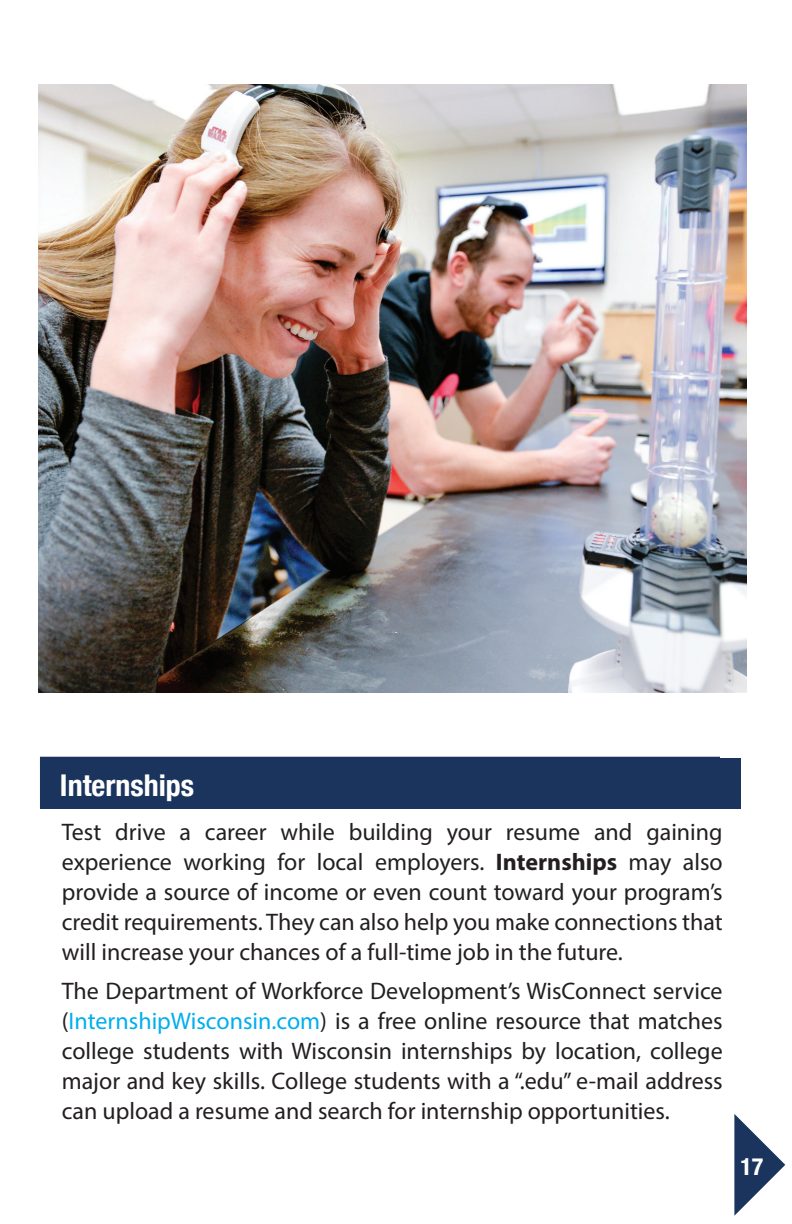
<style>
.page{position:relative;width:792px;height:1224px;background:#fff}
.page>*{position:absolute;margin:0;border:0;box-sizing:border-box;transform-origin:0 0}
.t1{font:700 condensed 30px "Helvetica Neue";color:#fff}
.t2{font:24px/30px "Myriad Pro";color:#231f20;text-align:justify}
.t3{font:700 condensed 24px "Helvetica Neue";color:#fff}
.s1{font-weight:700}
.s2{color:#00aeef}
</style>
<div class="page">
<svg style="left:734px;top:1114px;width:51px;height:102px"></svg>
<div style="left:40px;top:758px;width:701px;height:51px;background:#1a345d"></div>
<div style="left:40px;top:757px;width:680px;height:50px;border:2px solid #1a345d"></div>
<img style="left:38px;top:85px;width:708px;height:608px">
<p class="t1" style="left:60px;top:761px;width:136px">Internships</p>
<p class="t2" style="left:62px;top:816px;width:663px">Test drive a career while building your resume and gaining experience working for local employers. <span class="s1">Internships</span> may also provide a source of income or even count toward your program’s credit requirements. They can also help you make connections that will increase your chances of a full-time job in the future.</p>
<p class="t2" style="left:62px;top:975px;width:663px">The Department of Workforce Development’s WisConnect service (<span class="s2">InternshipWisconsin.com</span>) is a free online resource that matches college students with Wisconsin internships by location, college major and key skills. College students with a “.edu” e-mail address can upload a resume and search for internship opportunities.</p>
<p class="t3" style="left:740px;top:1147px;width:25px">17</p>
</div>
